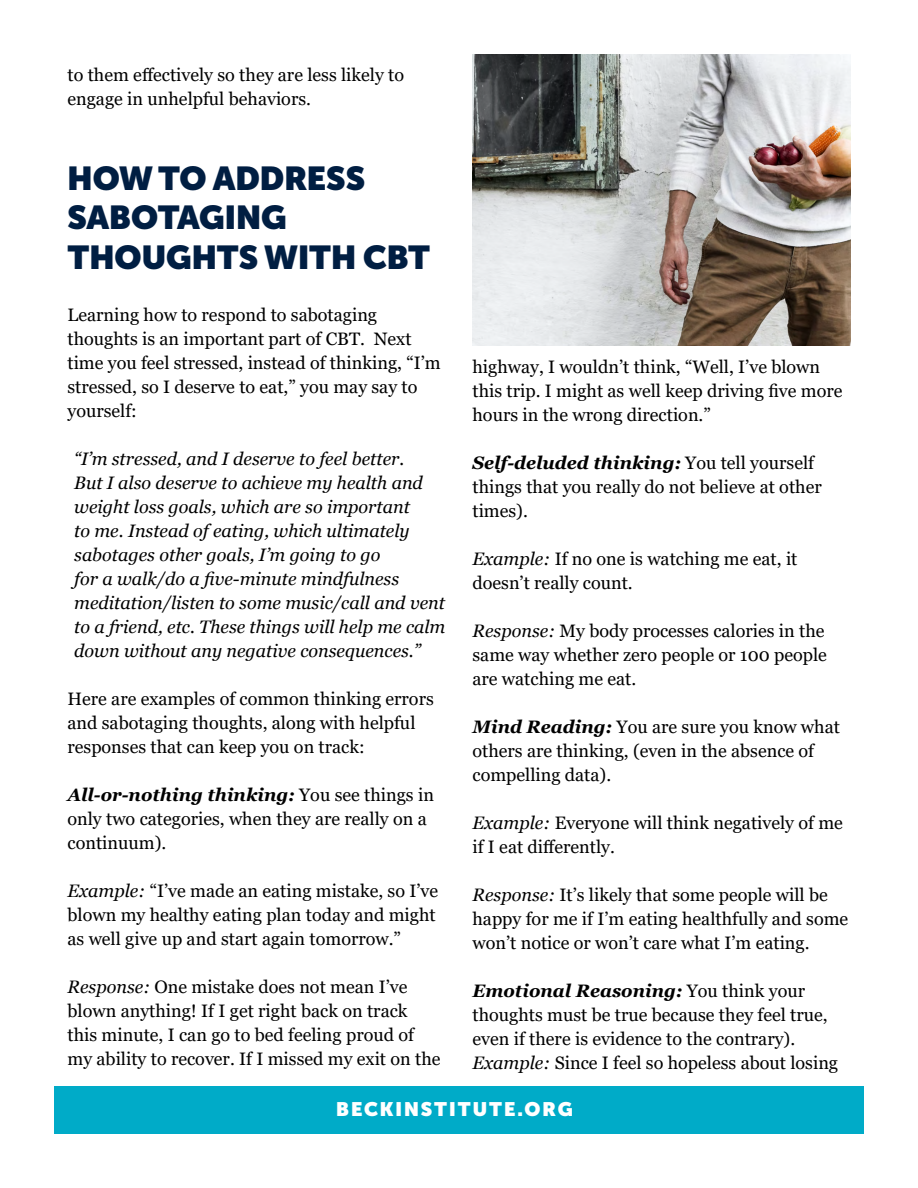
<style>
.page{position:relative;width:918px;height:1188px;background:#fff}
.page>*{position:absolute;margin:0;border:0;box-sizing:border-box;transform-origin:0 0}
.t1{font:900 33px/39.6px "Museo Sans Display";color:#001e42}
.t2{font:900 19.5px "Museo Sans Display";letter-spacing:.1em;color:#fff}
.t3{font:18px/24px "Georgia";color:#000}
.t4{font:italic 18px/24px "Georgia";color:#000}
.s1{font-weight:700;font-style:italic}
.s2{font-style:italic}
</style>
<div class="page">
<div style="left:54px;top:1087px;width:810px;height:47px;background:#00abc8"></div>
<img style="left:472px;top:54px;width:378px;height:292px">
<p class="t3" style="left:68px;top:63px;width:338px">to them effectively so they are less likely to engage in unhelpful behaviors.</p>
<h1 class="t1" style="left:68px;top:158px;width:364px">HOW TO ADDRESS<br>SABOTAGING<br>THOUGHTS WITH CBT</h1>
<p class="t3" style="left:68px;top:303px;width:375px">Learning how to respond to sabotaging thoughts is an important part of CBT. Next time you feel stressed, instead of thinking, “I’m stressed, so I deserve to eat,” you may say to yourself:</p>
<p class="t4" style="left:74px;top:447px;width:373px">“I’m stressed, and I deserve to feel better.<br>But I also deserve to achieve my health and weight loss goals, which are so important<br>to me. Instead of eating, which ultimately sabotages other goals, I’m going to go<br>for a walk/do a five-minute mindfulness meditation/listen to some music/call and vent to a friend, etc. These things will help me calm down without any negative consequences.”</p>
<p class="t3" style="left:68px;top:687px;width:368px">Here are examples of common thinking errors and sabotaging thoughts, along with helpful responses that can keep you on track:</p>
<p class="t3" style="left:68px;top:783px;width:368px"><span class="s1">All-or-nothing thinking:</span> You see things in only two categories, when they are really on a continuum).</p>
<p class="t3" style="left:68px;top:879px;width:372px"><span class="s2">Example:</span> “I’ve made an eating mistake, so I’ve blown my healthy eating plan today and might as well give up and start again tomorrow.”</p>
<p class="t3" style="left:68px;top:975px;width:375px"><span class="s2">Response:</span> One mistake does not mean I’ve blown anything! If I get right back on track this minute, I can go to bed feeling proud of my ability to recover. If I missed my exit on the</p>
<p class="t3" style="left:472px;top:355px;width:371px">highway, I wouldn’t think, “Well, I’ve blown this trip. I might as well keep driving five more hours in the wrong direction.”</p>
<p class="t3" style="left:472px;top:451px;width:351px"><span class="s1">Self-deluded thinking:</span> You tell yourself things that you really do not believe at other times).</p>
<p class="t3" style="left:472px;top:547px;width:326px"><span class="s2">Example:</span> If no one is watching me eat, it doesn’t really count.</p>
<p class="t3" style="left:472px;top:619px;width:356px"><span class="s2">Response:</span> My body processes calories in the same way whether zero people or 100 people are watching me eat.</p>
<p class="t3" style="left:472px;top:715px;width:369px"><span class="s1">Mind Reading:</span> You are sure you know what others are thinking, (even in the absence of compelling data).</p>
<p class="t3" style="left:472px;top:811px;width:372px"><span class="s2">Example:</span> Everyone will think negatively of me if I eat differently.</p>
<p class="t3" style="left:472px;top:883px;width:377px"><span class="s2">Response:</span> It’s likely that some people will be happy for me if I’m eating healthfully and some won’t notice or won’t care what I’m eating.</p>
<p class="t3" style="left:472px;top:979px;width:367px"><span class="s1">Emotional Reasoning:</span> You think your thoughts must be true because they feel true, even if there is evidence to the contrary).<br><span class="s2">Example:</span> Since I feel so hopeless about losing</p>
<p class="t2" style="left:336px;top:1098px;width:238px">BECKINSTITUTE.ORG</p>
</div>
